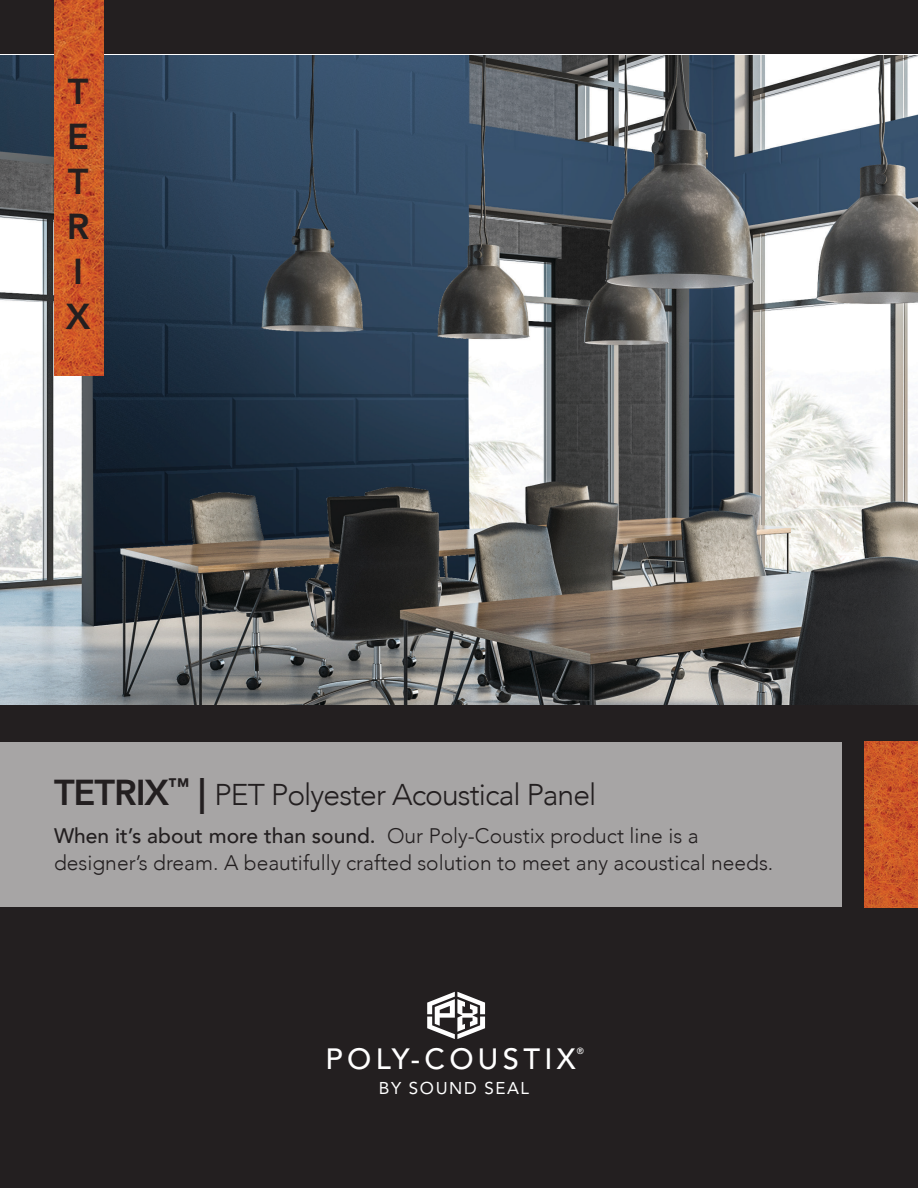
<style>
.page{position:relative;width:918px;height:1188px;background:#fff}
.page>*{position:absolute;margin:0;border:0;box-sizing:border-box;transform-origin:0 0}
.t1{font:800 36px "Avenir";color:#231f20}
.t2{font:300 30px "Avenir";letter-spacing:-.03em;color:#231f20}
.t3{font:500 29.1px "Avenir";letter-spacing:.15em;color:#fff}
.t4{font:300 21px "Avenir";color:#231f20}
.t5{font:16.95px "Avenir";letter-spacing:.09em;color:#fff}
.t6{font:500 8.85px "Avenir";color:#fff}
.s1{font-weight:800;font-size:36px}
.s2{font-weight:500}
</style>
<div class="page">
<div style="left:0;top:688px;width:918px;height:500px;background:#231f20"></div>
<div style="left:0;top:0;width:918px;height:54px;background:#231f20"></div>
<img style="left:0;top:56px;width:918px;height:649px">
<img style="left:54px;top:0;width:50px;height:375px">
<img style="left:864px;top:742px;width:54px;height:165px">
<div style="left:0;top:742px;width:842px;height:165px;background:#a7a5a5"></div>
<svg style="left:427px;top:992px;width:58px;height:47px"></svg>
<p class="t1" style="left:68px;top:63px;width:22px">T</p>
<p class="t1" style="left:67px;top:108px;width:23px">E</p>
<p class="t1" style="left:68px;top:153px;width:22px">T</p>
<p class="t1" style="left:67px;top:198px;width:24px">R</p>
<p class="t1" style="left:73px;top:243px;width:12px">I</p>
<p class="t1" style="left:66px;top:288px;width:26px">X</p>
<p class="t2" style="left:54px;top:777px;width:544px"><span class="s1">TETRIX</span><sup>™</sup> <span class="s1">|</span> PET Polyester Acoustical Panel</p>
<p class="t4" style="left:54px;top:823px;width:646px"><span class="s2">When it’s about more than sound.</span> Our Poly-Coustix product line is a</p>
<p class="t4" style="left:54px;top:850px;width:721px">designer’s dream. A beautifully crafted solution to meet any acoustical needs.</p>
<p class="t3" style="left:326px;top:1034px;width:252px">POLY-COUSTIX</p>
<p class="t6" style="left:577px;top:1043px;width:9px">®</p>
<p class="t5" style="left:379px;top:1075px;width:152px">BY SOUND SEAL</p>
</div>
